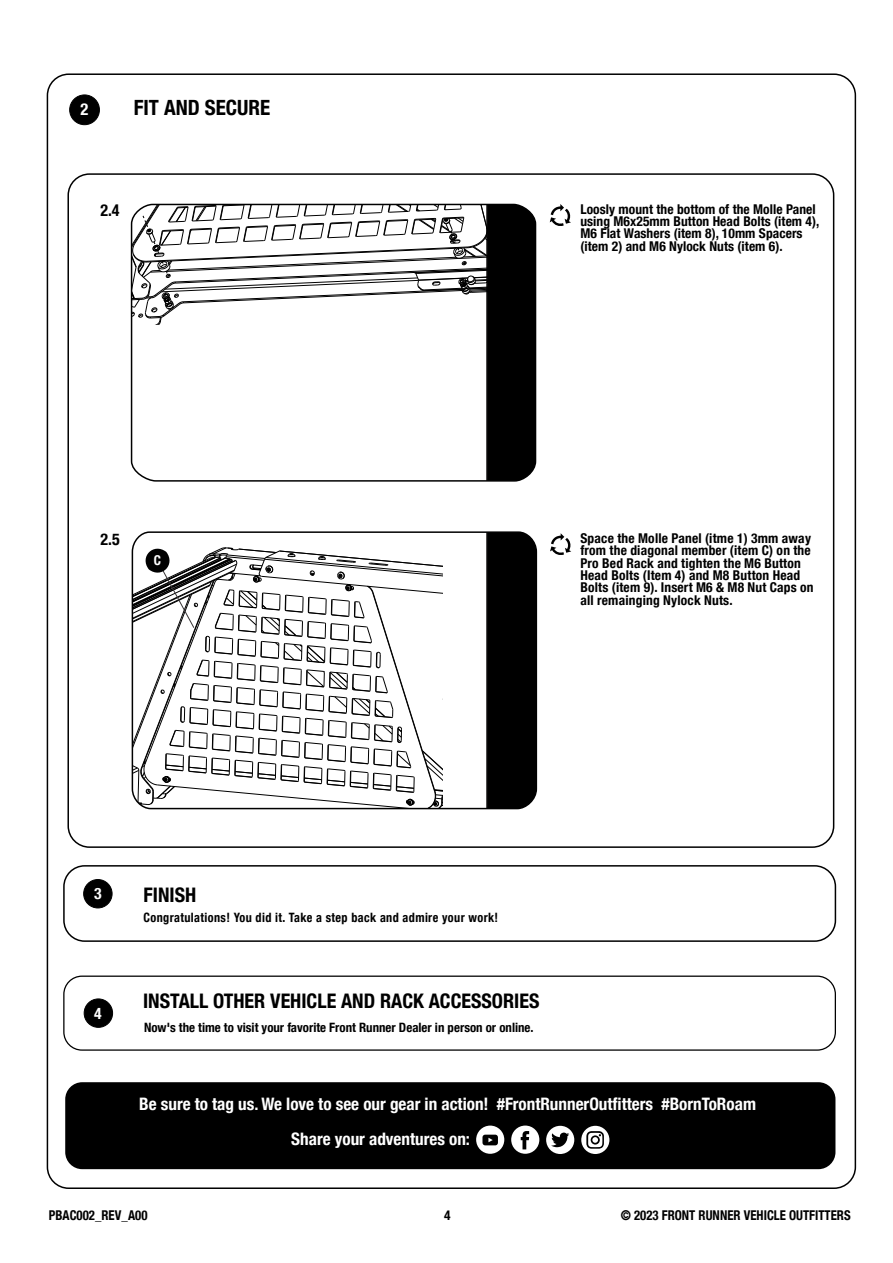
<style>
.page{position:relative;width:893px;height:1263px;background:#fff}
.page>*{position:absolute;margin:0;border:0;box-sizing:border-box;transform-origin:0 0}
.t1{font:700 condensed 21px "Helvetica Neue LT Com";color:#000}
.t2{font:700 condensed 20.1px "Helvetica Neue LT Com";color:#000}
.t3{font:700 condensed 17.25px/35.2px "Helvetica Neue";color:#fff}
.t4{font:700 condensed 16.5px "Helvetica Neue LT Com";color:#000}
.t5{font:700 condensed 16.5px "Helvetica Neue LT Com";color:#fefefe}
.t6{font:700 condensed 16.35px "Helvetica Neue LT Com";color:#000}
.t7{font:700 condensed 15.75px "Helvetica Neue LT Com";color:#fefefe}
.t8{font:700 condensed 13.5px/12.5px "Helvetica Neue LT Com";letter-spacing:.01em;color:#000}
.t9{font:700 condensed 13.5px "Helvetica Neue LT Com";letter-spacing:.01em;color:#000;scale:.95 1}
.t10{font:700 condensed 13.5px "Helvetica Neue LT Com";color:#fefefe}
.t11{font:700 condensed 12.9px "Helvetica Neue LT Com";color:#000}
.t12{font:700 condensed 12.9px "Helvetica Neue LT Com";letter-spacing:.03em;color:#000;scale:.95 1}
</style>
<div class="page">
<svg style="left:67px;top:173px;width:768px;height:675px"></svg>
<div style="left:84px;top:999px;width:29px;height:28px;background:#000;border-radius:50%"></div>
<div style="left:84px;top:998px;width:29px;height:30px;border:1px solid #000;border-radius:50%"></div>
<div style="left:63px;top:975px;width:773px;height:76px;border:1px solid #000;border-radius:18px"></div>
<div style="left:65px;top:1082px;width:770px;height:87px;background:#000;border-radius:17px"></div>
<div style="left:581px;top:1126px;width:28px;height:28px;background:#fff;border-radius:50%"></div>
<svg style="left:586px;top:1131px;width:18px;height:18px"></svg>
<svg style="left:546px;top:1126px;width:28px;height:28px"></svg>
<svg style="left:511px;top:1125px;width:28px;height:29px"></svg>
<svg style="left:476px;top:1125px;width:28px;height:29px"></svg>
<div style="left:84px;top:879px;width:28px;height:29px;background:#000;border-radius:50%"></div>
<div style="left:83px;top:879px;width:30px;height:29px;border:1px solid #000;border-radius:50%"></div>
<div style="left:63px;top:865px;width:773px;height:77px;border:2px solid #000;border-radius:21px"></div>
<div style="left:70px;top:95px;width:29px;height:30px;background:#000;border-radius:50%"></div>
<div style="left:69px;top:94px;width:31px;height:31px;border:1px solid #000;border-radius:50%"></div>
<svg style="left:550px;top:533px;width:21px;height:23px"></svg>
<svg style="left:550px;top:204px;width:21px;height:23px"></svg>
<svg style="left:131px;top:200px;width:411px;height:287px"></svg>
<svg style="left:126px;top:542px;width:317px;height:277px"></svg>
<p class="t5" style="left:80px;top:99px;width:9px">2</p>
<h1 class="t1" style="left:134px;top:95px;width:138px">FIT AND SECURE</h1>
<p class="t4" style="left:100px;top:200px;width:21px">2.4</p>
<p class="t6" style="left:101px;top:529px;width:21px">2.5</p>
<p class="t10" style="left:154px;top:552px;width:9px">C</p>
<p class="t8" style="left:580px;top:203px;width:241px">Loosly mount the bottom of the Molle Panel using M6x25mm Button Head Bolts (item 4), M6 Flat Washers (item 8), 10mm Spacers (item 2) and M6 Nylock Nuts (item 6).</p>
<p class="t8" style="left:580px;top:532px;width:235px">Space the Molle Panel (itme 1) 3mm away from the diagonal member (item C) on the Pro Bed Rack and tighten the M6 Button Head Bolts (Item 4) and M8 Button Head Bolts (item 9). Insert M6 &amp; M8 Nut Caps on all remainging Nylock Nuts.</p>
<p class="t7" style="left:94px;top:884px;width:9px">3</p>
<h2 class="t2" style="left:144px;top:883px;width:54px">FINISH</h2>
<p class="t12" style="left:144px;top:910px;width:375px">Congratulations! You did it. Take a step back and admire your work!</p>
<p class="t7" style="left:94px;top:1004px;width:9px">4</p>
<h2 class="t2" style="left:143px;top:989px;width:398px">INSTALL OTHER VEHICLE AND RACK ACCESSORIES</h2>
<p class="t11" style="left:144px;top:1019px;width:391px">Now's the time to visit your favorite Front Runner Dealer in person or online.</p>
<p class="t3" style="left:291px;top:1086px;width:466px;text-indent:-152px">Be sure to tag us. We love to see our gear in action! #FrontRunnerOutfitters #BornToRoam<br>Share your adventures on:</p>
<p class="t9" style="left:49px;top:1207px;width:105px">PBAC002_REV_A00</p>
<p class="t8" style="left:444px;top:1209px;width:8px">4</p>
<p class="t9" style="left:621px;top:1207px;width:244px">© 2023 FRONT RUNNER VEHICLE OUTFITTERS</p>
</div>
